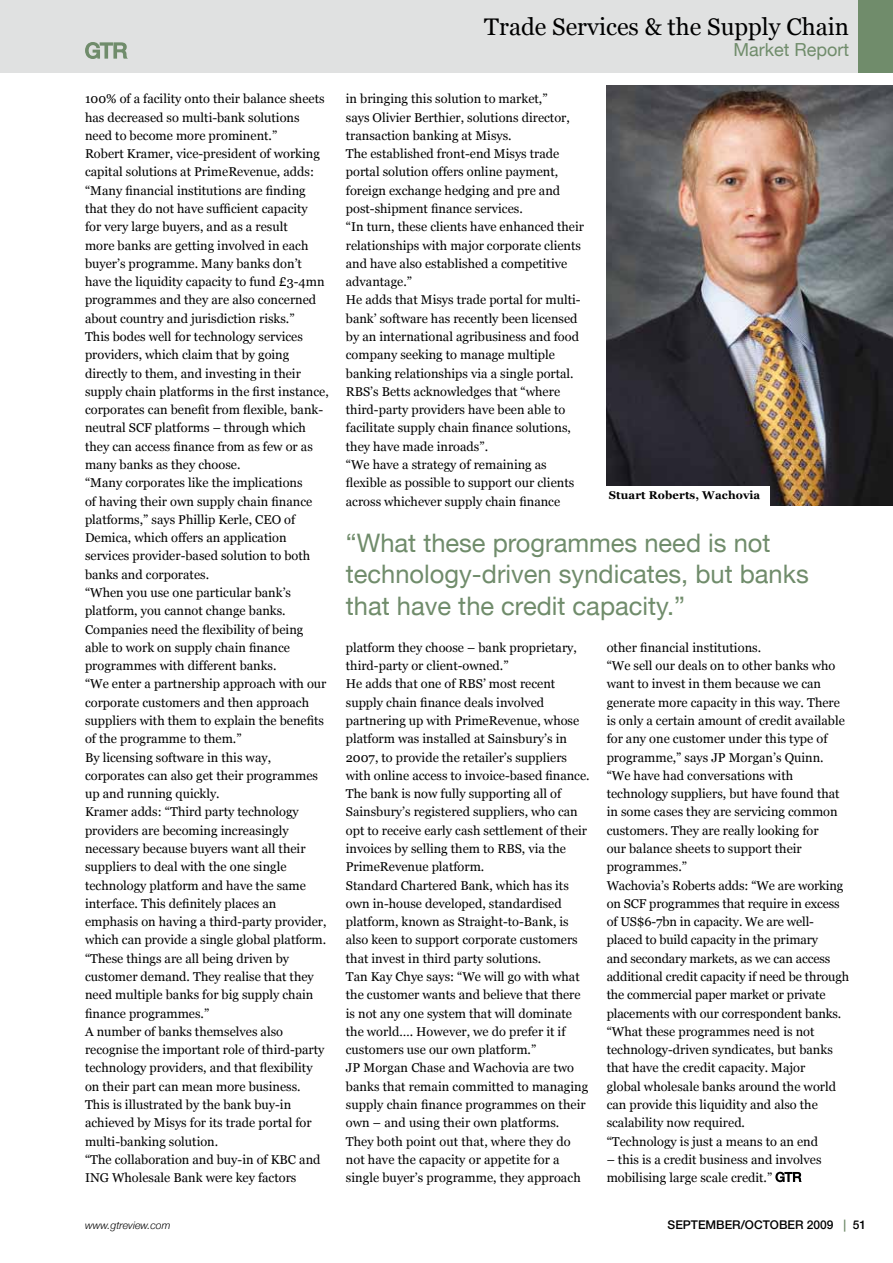
<style>
.page{position:relative;width:893px;height:1263px;background:#fff}
.page>*{position:absolute;margin:0;border:0;box-sizing:border-box;transform-origin:0 0}
.t1{font:25.5px/31.5px "Helvetica Neue";color:#708c6b}
.t2{font:24px "Georgia";color:#000}
.t3{font:18px "Helvetica Neue";color:#708c6b}
.t4{font:12.75px/18.3px "Georgia";color:#000}
.t5{font:500 12px "Helvetica Neue";color:#000}
.t6{font:700 11.25px "Georgia";letter-spacing:.01em;color:#000}
.t7{font:italic 300 10.5px "Helvetica Neue";color:#000}
.s1{color:#708c6b}
</style>
<div class="page">
<svg style="left:775px;top:1172px;width:27px;height:10px"></svg>
<img style="left:607px;top:85px;width:286px;height:421px">
<div style="left:0;top:0;width:893px;height:72px;background:#e0e1e1"></div>
<div style="left:859px;top:0;width:34px;height:72px;background:#708c6b"></div>
<svg style="left:85px;top:42px;width:43px;height:17px"></svg>
<div style="left:604px;top:486px;width:166px;height:24px;background:#fff"></div>
<h2 class="t2" style="left:484px;top:13px;width:366px">Trade Services &amp; the Supply Chain</h2>
<h3 class="t3" style="left:733px;top:39px;width:117px">Market Report</h3>
<p class="t4" style="left:85px;top:90px;width:245px">100% of a facility onto their balance sheets has decreased so multi-bank solutions need to become more prominent.”<br>Robert Kramer, vice-president of working capital solutions at PrimeRevenue, adds: “Many financial institutions are finding that they do not have sufficient capacity<br>for very large buyers, and as a result<br>more banks are getting involved in each buyer’s programme. Many banks don’t have the liquidity capacity to fund £3-4mn programmes and they are also concerned about country and jurisdiction risks.”<br>This bodes well for technology services providers, which claim that by going directly to them, and investing in their supply chain platforms in the first instance, corporates can benefit from flexible, bank&shy;neutral SCF platforms – through which they can access finance from as few or as many banks as they choose.<br>“Many corporates like the implications<br>of having their own supply chain finance platforms,” says Phillip Kerle, CEO of Demica, which offers an application services provider-based solution to both banks and corporates.<br>“When you use one particular bank’s platform, you cannot change banks.<br>Companies need the flexibility of being able to work on supply chain finance programmes with different banks.<br>“We enter a partnership approach with our corporate customers and then approach suppliers with them to explain the benefits of the programme to them.”<br>By licensing software in this way, corporates can also get their programmes up and running quickly.<br>Kramer adds: “Third party technology providers are becoming increasingly necessary because buyers want all their suppliers to deal with the one single technology platform and have the same interface. This definitely places an emphasis on having a third-party provider, which can provide a single global platform. “These things are all being driven by customer demand. They realise that they need multiple banks for big supply chain finance programmes.”<br>A number of banks themselves also recognise the important role of third-party technology providers, and that flexibility on their part can mean more business.<br>This is illustrated by the bank buy-in achieved by Misys for its trade portal for multi-banking solution.<br>“The collaboration and buy-in of KBC and ING Wholesale Bank were key factors</p>
<p class="t4" style="left:346px;top:90px;width:240px">in bringing this solution to market,”<br>says Olivier Berthier, solutions director, transaction banking at Misys.<br>The established front-end Misys trade portal solution offers online payment, foreign exchange hedging and pre and post-shipment finance services.<br>“In turn, these clients have enhanced their relationships with major corporate clients and have also established a competitive advantage.”<br>He adds that Misys trade portal for multi&shy;bank’ software has recently been licensed by an international agribusiness and food company seeking to manage multiple banking relationships via a single portal.<br>RBS’s Betts acknowledges that “where third-party providers have been able to facilitate supply chain finance solutions, they have made inroads”.<br>“We have a strategy of remaining as flexible as possible to support our clients across whichever supply chain finance</p>
<p class="t6" style="left:609px;top:489px;width:153px">Stuart Roberts, Wachovia</p>
<h1 class="t1" style="left:346px;top:527px;width:464px">“What these programmes need is not technology-driven syndicates, but banks that have the credit capacity.”</h1>
<p class="t4" style="left:346px;top:638px;width:245px">platform they choose – bank proprietary, third-party or client-owned.”<br>He adds that one of RBS’ most recent supply chain finance deals involved partnering up with PrimeRevenue, whose platform was installed at Sainsbury’s in 2007, to provide the retailer’s suppliers with online access to invoice-based finance.<br>The bank is now fully supporting all of Sainsbury’s registered suppliers, who can opt to receive early cash settlement of their invoices by selling them to RBS, via the PrimeRevenue platform.<br>Standard Chartered Bank, which has its own in-house developed, standardised platform, known as Straight-to-Bank, is also keen to support corporate customers that invest in third party solutions.<br>Tan Kay Chye says: “We will go with what the customer wants and believe that there is not any one system that will dominate the world…. However, we do prefer it if customers use our own platform.”<br>JP Morgan Chase and Wachovia are two banks that remain committed to managing supply chain finance programmes on their own – and using their own platforms.<br>They both point out that, where they do not have the capacity or appetite for a single buyer’s programme, they approach</p>
<p class="t4" style="left:607px;top:638px;width:244px">other financial institutions.<br>“We sell our deals on to other banks who want to invest in them because we can generate more capacity in this way. There is only a certain amount of credit available for any one customer under this type of programme,” says JP Morgan’s Quinn. “We have had conversations with technology suppliers, but have found that in some cases they are servicing common customers. They are really looking for<br>our balance sheets to support their programmes.”<br>Wachovia’s Roberts adds: “We are working on SCF programmes that require in excess of US$6-7bn in capacity. We are well&shy;placed to build capacity in the primary<br>and secondary markets, as we can access additional credit capacity if need be through the commercial paper market or private placements with our correspondent banks. “What these programmes need is not technology-driven syndicates, but banks that have the credit capacity. Major<br>global wholesale banks around the world can provide this liquidity and also the scalability now required.<br>“Technology is just a means to an end</p>
<p class="t4" style="left:607px;top:1150px;width:216px">– this is a credit business and involves mobilising large scale credit.”</p>
<p class="t7" style="left:85px;top:1219px;width:87px">www.gtreview.com</p>
<p class="t5" style="left:668px;top:1217px;width:200px">SEPTEMBER/OCTOBER 2009 <span class="s1">|</span> 51</p>
</div>
